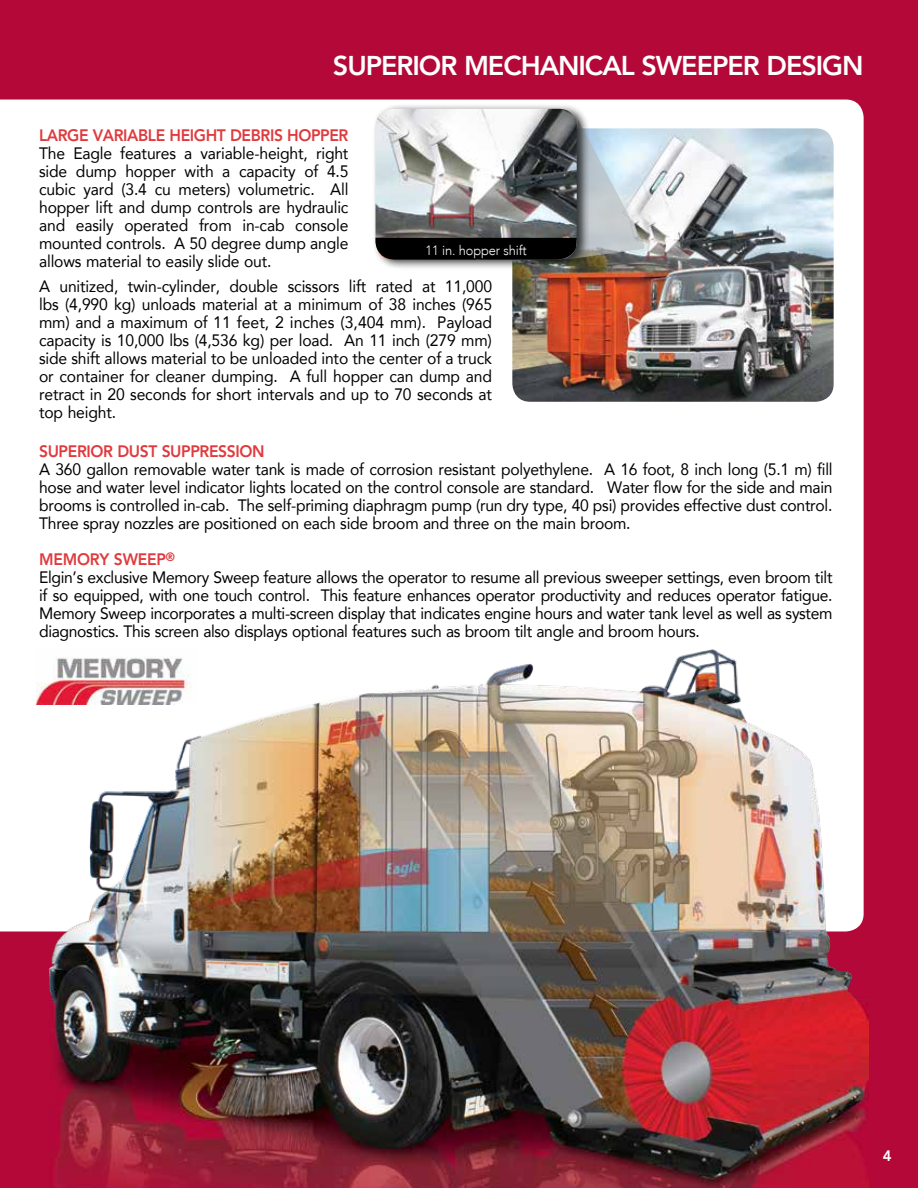
<style>
.page{position:relative;width:918px;height:1188px;background:#b30838}
.page>*{position:absolute;margin:0;border:0;box-sizing:border-box;transform-origin:0 0}
.t1{font:800 27px "Avenir LT Std";letter-spacing:-.04em;color:#fff}
.t2{font:16.5px/18px "Avenir";letter-spacing:-.01em;color:#000;text-align:justify;scale:.95 1}
.t3{font:800 16.5px "Avenir LT Std";letter-spacing:-.025em;color:#e03a3e;scale:.95 1}
.t4{font:800 15px "Avenir LT Std";color:#fff}
.t5{font:300 13.5px "Avenir";letter-spacing:-.01em;color:#fff;scale:.95 1}
</style>
<div class="page">
<div style="left:0;top:100px;width:864px;height:832px;background:#fff"></div>
<img style="left:50px;top:648px;width:818px;height:540px">
<img style="left:512px;top:128px;width:322px;height:274px">
<div style="left:372px;top:103px;width:218px;height:167px;background:#000;opacity:.75"></div>
<img style="left:376px;top:109px;width:201px;height:11px">
<svg style="left:376px;top:120px;width:268px;height:140px;background:#929697"></svg>
<img style="left:36px;top:648px;width:161px;height:57px">
<h1 class="t1" style="left:333px;top:49px;width:532px">SUPERIOR MECHANICAL SWEEPER DESIGN</h1>
<p class="t3" style="left:39px;top:125px;width:327px">LARGE VARIABLE HEIGHT DEBRIS HOPPER</p>
<p class="t2" style="left:39px;top:144px;width:327px">The Eagle features a variable-height, right side dump hopper with a capacity of 4.5 cubic yard (3.4 cu meters) volumetric. All hopper lift and dump controls are hydraulic and easily operated from in-cab console mounted controls. A 50 degree dump angle allows material to easily slide out.</p>
<p class="t2" style="left:39px;top:276px;width:478px">A unitized, twin-cylinder, double scissors lift rated at 11,000 lbs (4,990 kg) unloads material at a minimum of 38 inches (965 mm) and a maximum of 11 feet, 2 inches (3,404 mm). Payload capacity is 10,000 lbs (4,536 kg) per load. An 11 inch (279 mm) side shift allows material to be unloaded into the center of a truck or container for cleaner dumping. A full hopper can dump and retract in 20 seconds for short intervals and up to 70 seconds at top height.</p>
<p class="t3" style="left:39px;top:441px;width:239px">SUPERIOR DUST SUPPRESSION</p>
<p class="t2" style="left:39px;top:459px;width:837px">A 360 gallon removable water tank is made of corrosion resistant polyethylene. A 16 foot, 8 inch long (5.1 m) fill hose and water level indicator lights located on the control console are standard. Water flow for the side and main brooms is controlled in-cab. The self-priming diaphragm pump (run dry type, 40 psi) provides effective dust control.<br>Three spray nozzles are positioned on each side broom and three on the main broom.</p>
<p class="t3" style="left:39px;top:549px;width:145px">MEMORY SWEEP<sup>®</sup></p>
<p class="t2" style="left:39px;top:567px;width:837px">Elgin’s exclusive Memory Sweep feature allows the operator to resume all previous sweeper settings, even broom tilt if so equipped, with one touch control. This feature enhances operator productivity and reduces operator fatigue.<br>Memory Sweep incorporates a multi-screen display that indicates engine hours and water tank level as well as system diagnostics. This screen also displays optional features such as broom tilt angle and broom hours.</p>
<p class="t5" style="left:426px;top:242px;width:108px">11 in. hopper shift</p>
<p class="t4" style="left:883px;top:1147px;width:10px">4</p>
</div>
